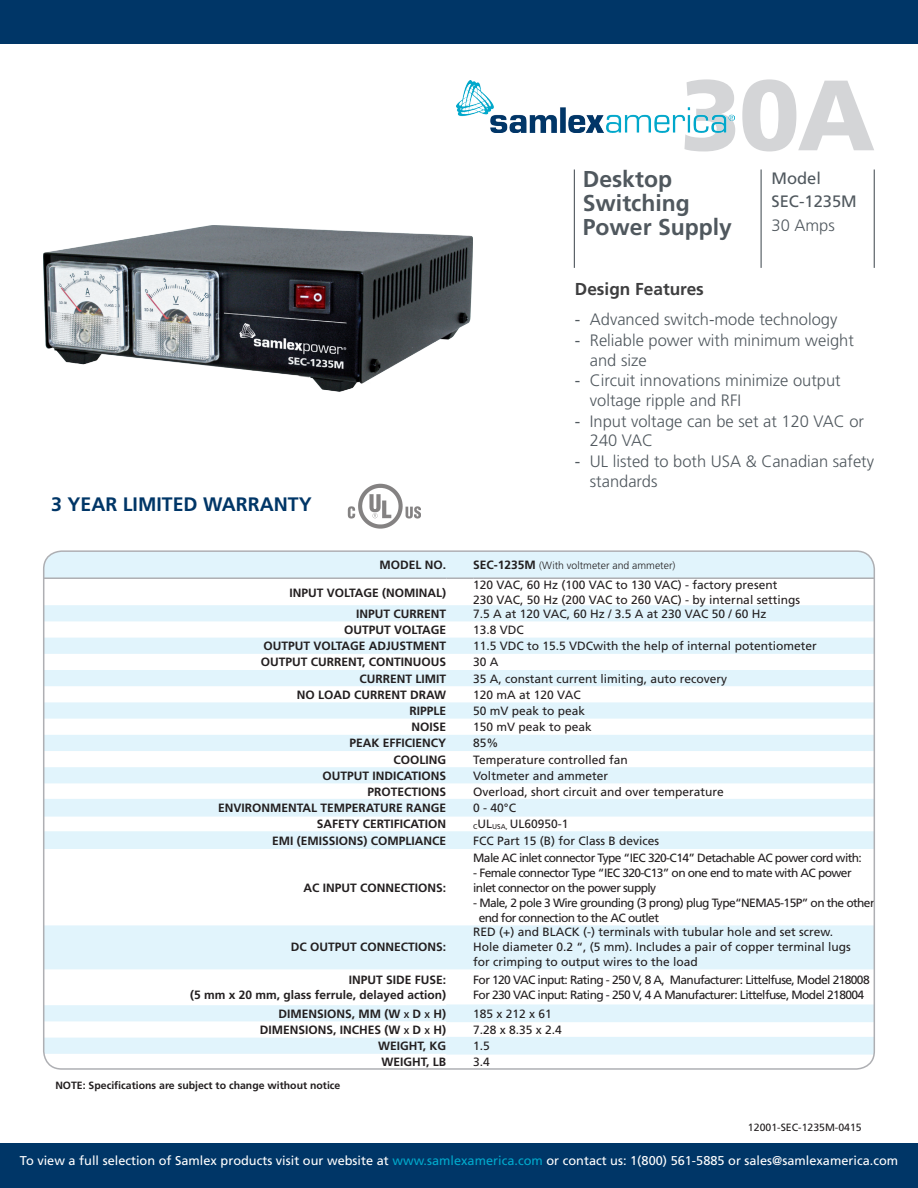
<style>
.page{position:relative;width:918px;height:1188px;background:#fff}
.page>*{position:absolute;margin:0;border:0;box-sizing:border-box;transform-origin:0 0}
.t1{font:900 99.75px "Frutiger LT Std";color:#d4d5d7}
.t2{font:700 22.95px/24px "Frutiger LT Std";color:#50585e}
.t3{font:700 19.5px "Frutiger LT Std";color:#003667}
.Design_Features_Head{font:700 17.25px "Frutiger LT Std";color:#3e3e3f}
.t4{font:300 16.5px/19.5px "Frutiger LT Std";color:#50585e}
.t5{font:16.5px/23.4px "Frutiger LT Std";color:#50585e}
.t6{font:12.75px "Frutiger LT Std";color:#fff}
.t7{font:12px/15px "Frutiger LT Std";color:#231f20}
.t8{font:700 12px "Frutiger LT Std";color:#231f20}
.t9{font:12px/15px "Frutiger LT Std";letter-spacing:-.05em;color:#231f20}
.t10{font:700 10.5px "Frutiger LT Std";color:#231f20}
.t11{font:300 10.5px "Frutiger LT Std";color:#231f20}
.t12{font:10.5px "Frutiger LT Std";color:#231f20}
.s1{font-weight:400}
.s2{font-weight:700;font-size:12px}
.s3{font-size:7.05px}
.s4{font-size:8.4px}
.s5{color:#00a9cc}
</style>
<div class="page">
<svg style="left:44px;top:553px;width:828px;height:501px"></svg>
<hr style="left:44px;top:1069px;width:402px;height:1px;background:#e1f4fc">
<hr style="left:446px;top:1004px;width:27px;height:2px;background:#e1f4fc">
<hr style="left:473px;top:1004px;width:401px;height:2px;background:#e1f4fc">
<svg style="left:446px;top:1021px;width:27px;height:1px"></svg>
<hr style="left:473px;top:1021px;width:401px;height:1px;background:#e1f4fc">
<svg style="left:446px;top:1037px;width:27px;height:1px"></svg>
<hr style="left:473px;top:1037px;width:401px;height:1px;background:#e1f4fc">
<hr style="left:446px;top:1053px;width:27px;height:2px;background:#e1f4fc">
<hr style="left:473px;top:1053px;width:401px;height:2px;background:#e1f4fc">
<hr style="left:473px;top:1069px;width:401px;height:1px;background:#e1f4fc">
<hr style="left:44px;top:799px;width:402px;height:1px;background:#e1f4fc">
<svg style="left:446px;top:799px;width:27px;height:1px"></svg>
<hr style="left:473px;top:799px;width:401px;height:1px;background:#e1f4fc">
<hr style="left:44px;top:815px;width:402px;height:2px;background:#e1f4fc">
<hr style="left:446px;top:815px;width:27px;height:2px;background:#e1f4fc">
<hr style="left:473px;top:815px;width:401px;height:2px;background:#e1f4fc">
<hr style="left:44px;top:831px;width:402px;height:2px;background:#e1f4fc">
<hr style="left:446px;top:831px;width:27px;height:2px;background:#e1f4fc">
<hr style="left:473px;top:831px;width:401px;height:2px;background:#e1f4fc">
<hr style="left:44px;top:847px;width:402px;height:2px;background:#e1f4fc">
<hr style="left:446px;top:847px;width:27px;height:2px;background:#e1f4fc">
<hr style="left:473px;top:847px;width:401px;height:2px;background:#e1f4fc">
<hr style="left:44px;top:968px;width:402px;height:1px;background:#e1f4fc">
<svg style="left:446px;top:968px;width:27px;height:1px"></svg>
<hr style="left:473px;top:968px;width:401px;height:1px;background:#e1f4fc">
<hr style="left:44px;top:577px;width:402px;height:2px;background:#aeafb3">
<hr style="left:446px;top:577px;width:27px;height:2px;background:#aeafb3">
<hr style="left:473px;top:577px;width:401px;height:2px;background:#aeafb3">
<div style="left:0;top:0;width:918px;height:43px;background:#003667"></div>
<div style="left:0;top:1143px;width:918px;height:45px;background:#003667"></div>
<img style="left:456px;top:80px;width:279px;height:52px">
<hr style="left:574px;top:170px;width:1px;height:98px;background:#50585e">
<hr style="left:761px;top:170px;width:1px;height:98px;background:#50585e">
<hr style="left:874px;top:170px;width:1px;height:98px;background:#50585e">
<img style="left:347px;top:483px;width:74px;height:45px">
<img style="left:43px;top:226px;width:429px;height:166px">
<h1 class="t1" style="left:680px;top:55px;width:196px">30A</h1>
<h2 class="t2" style="left:583px;top:167px;width:151px">Desktop<br>Switching<br>Power Supply</h2>
<h3 class="t5" style="left:772px;top:167px;width:87px">Model<br>SEC-1235M</h3>
<h3 class="t4" style="left:772px;top:215px;width:65px">30 Amps</h3>
<p class="t3" style="left:51px;top:493px;width:262px">3 YEAR LIMITED WARRANTY</p>
<p class="Design_Features_Head" style="left:575px;top:279px;width:131px">Design Features</p>
<p class="t4" style="left:575px;top:310px;width:264px"><span class="s1">-</span> Advanced switch-mode technology</p>
<p class="t4" style="left:590px;top:331px;width:266px;text-indent:-15px"><span class="s1">-</span> Reliable power with minimum weight and size</p>
<p class="t4" style="left:590px;top:371px;width:252px;text-indent:-15px"><span class="s1">-</span> Circuit innovations minimize output voltage ripple and RFI</p>
<p class="t4" style="left:590px;top:412px;width:276px;text-indent:-15px"><span class="s1">-</span> Input voltage can be set at 120 VAC or<br>240 VAC</p>
<p class="t4" style="left:590px;top:452px;width:286px;text-indent:-15px"><span class="s1">-</span> UL listed to both USA &amp; Canadian safety standards</p>
<p class="t8" style="left:380px;top:558px;width:68px">MODEL NO.</p>
<p class="t11" style="left:473px;top:559px;width:204px"><span class="s2">SEC-1235M</span> (With voltmeter and ammeter)</p>
<p class="t8" style="left:290px;top:585px;width:158px">INPUT VOLTAGE (NOMINAL)</p>
<p class="t7" style="left:473px;top:577px;width:306px">120 VAC, 60 Hz (100 VAC to 130 VAC) - factory present</p>
<p class="t7" style="left:473px;top:592px;width:328px">230 VAC, 50 Hz (200 VAC to 260 VAC) - by internal settings</p>
<p class="t8" style="left:356px;top:607px;width:92px">INPUT CURRENT</p>
<p class="t7" style="left:473px;top:606px;width:295px">7.5 A at 120 VAC, 60 Hz / 3.5 A at 230 VAC 50 / 60 Hz</p>
<p class="t8" style="left:344px;top:623px;width:103px">OUTPUT VOLTAGE</p>
<p class="t7" style="left:473px;top:622px;width:52px">13.8 VDC</p>
<p class="t8" style="left:264px;top:639px;width:184px">OUTPUT VOLTAGE ADJUSTMENT</p>
<p class="t7" style="left:473px;top:639px;width:345px">11.5 VDC to 15.5 VDCwith the help of internal potentiometer</p>
<p class="t8" style="left:261px;top:655px;width:187px">OUTPUT CURRENT, CONTINUOUS</p>
<p class="t7" style="left:473px;top:655px;width:27px">30 A</p>
<p class="t8" style="left:360px;top:671px;width:88px">CURRENT LIMIT</p>
<p class="t7" style="left:473px;top:671px;width:256px">35 A, constant current limiting, auto recovery</p>
<p class="t8" style="left:297px;top:688px;width:151px">NO LOAD CURRENT DRAW</p>
<p class="t7" style="left:473px;top:687px;width:109px">120 mA at 120 VAC</p>
<p class="t8" style="left:410px;top:704px;width:38px">RIPPLE</p>
<p class="t7" style="left:473px;top:703px;width:114px">50 mV peak to peak</p>
<p class="t8" style="left:412px;top:720px;width:36px">NOISE</p>
<p class="t7" style="left:473px;top:720px;width:120px">150 mV peak to peak</p>
<p class="t8" style="left:350px;top:736px;width:98px">PEAK EFFICIENCY</p>
<p class="t7" style="left:473px;top:736px;width:27px">85%</p>
<p class="t8" style="left:394px;top:752px;width:54px">COOLING</p>
<p class="t7" style="left:473px;top:752px;width:156px">Temperature controlled fan</p>
<p class="t8" style="left:323px;top:769px;width:125px">OUTPUT INDICATIONS</p>
<p class="t7" style="left:473px;top:768px;width:136px">Voltmeter and ammeter</p>
<p class="t8" style="left:368px;top:784px;width:80px">PROTECTIONS</p>
<p class="t7" style="left:473px;top:784px;width:252px">Overload, short circuit and over temperature</p>
<p class="t8" style="left:218px;top:801px;width:230px">ENVIRONMENTAL TEMPERATURE RANGE</p>
<p class="t7" style="left:473px;top:801px;width:44px">0 - 40°C</p>
<p class="t8" style="left:317px;top:817px;width:131px">SAFETY CERTIFICATION</p>
<p class="t7" style="left:473px;top:817px;width:97px"><span class="s3">C</span>UL<span class="s3">USA,</span> UL60950-1</p>
<p class="t8" style="left:272px;top:833px;width:176px">EMI (EMISSIONS) COMPLIANCE</p>
<p class="t7" style="left:473px;top:833px;width:188px">FCC Part 15 (B) for Class B devices</p>
<p class="t8" style="left:304px;top:880px;width:144px">AC INPUT CONNECTIONS:</p>
<p class="t9" style="left:473px;top:850px;width:390px">Male AC inlet connector Type “IEC 320-C14” Detachable AC power cord with:</p>
<p class="t9" style="left:473px;top:865px;width:380px">- Female connector Type “IEC 320-C13” on one end to mate with AC power inlet connector on the power supply</p>
<p class="t9" style="left:479px;top:895px;width:398px;text-indent:-5px">- Male, 2 pole 3 Wire grounding (3 prong) plug Type“NEMA5-15P” on the other end for connection to the AC outlet</p>
<p class="t8" style="left:291px;top:940px;width:157px">DC OUTPUT CONNECTIONS:</p>
<p class="t8" style="left:349px;top:973px;width:99px">INPUT SIDE FUSE:</p>
<p class="t8" style="left:190px;top:988px;width:258px">(5 mm x 20 mm, glass ferrule, delayed action)</p>
<p class="t7" style="left:473px;top:925px;width:379px">RED (+) and BLACK (-) terminals with tubular hole and set screw.<br>Hole diameter 0.2 “, (5 mm). Includes a pair of copper terminal lugs for crimping to output wires to the load</p>
<p class="t9" style="left:473px;top:972px;width:398px">For 120 VAC input: Rating - 250 V, 8 A, Manufacturer: Littelfuse, Model 218008<br>For 230 VAC input: Rating - 250 V, 4 A Manufacturer: Littelfuse, Model 218004</p>
<p class="t8" style="left:278px;top:1007px;width:169px">DIMENSIONS, MM (W <span class="s4">X</span> D <span class="s4">X</span> H)</p>
<p class="t7" style="left:473px;top:1006px;width:80px">185 x 212 x 61</p>
<p class="t8" style="left:260px;top:1023px;width:188px">DIMENSIONS, INCHES (W <span class="s4">X</span> D <span class="s4">X</span> H)</p>
<p class="t7" style="left:473px;top:1022px;width:90px">7.28 x 8.35 x 2.4</p>
<p class="t8" style="left:378px;top:1039px;width:70px">WEIGHT, KG</p>
<p class="t7" style="left:473px;top:1039px;width:18px">1.5</p>
<p class="t8" style="left:382px;top:1055px;width:66px">WEIGHT, LB</p>
<p class="t7" style="left:473px;top:1055px;width:18px">3.4</p>
<p class="t10" style="left:55px;top:1079px;width:287px">NOTE: Specifications are subject to change without notice</p>
<p class="t12" style="left:748px;top:1121px;width:115px">12001-SEC-1235M-0415</p>
<p class="t6" style="left:20px;top:1153px;width:880px">To view a full selection of Samlex products visit our website at <span class="s5">www.samlexamerica.com</span> or contact us: 1(800) 561-5885 or sales@samlexamerica.com</p>
</div>
